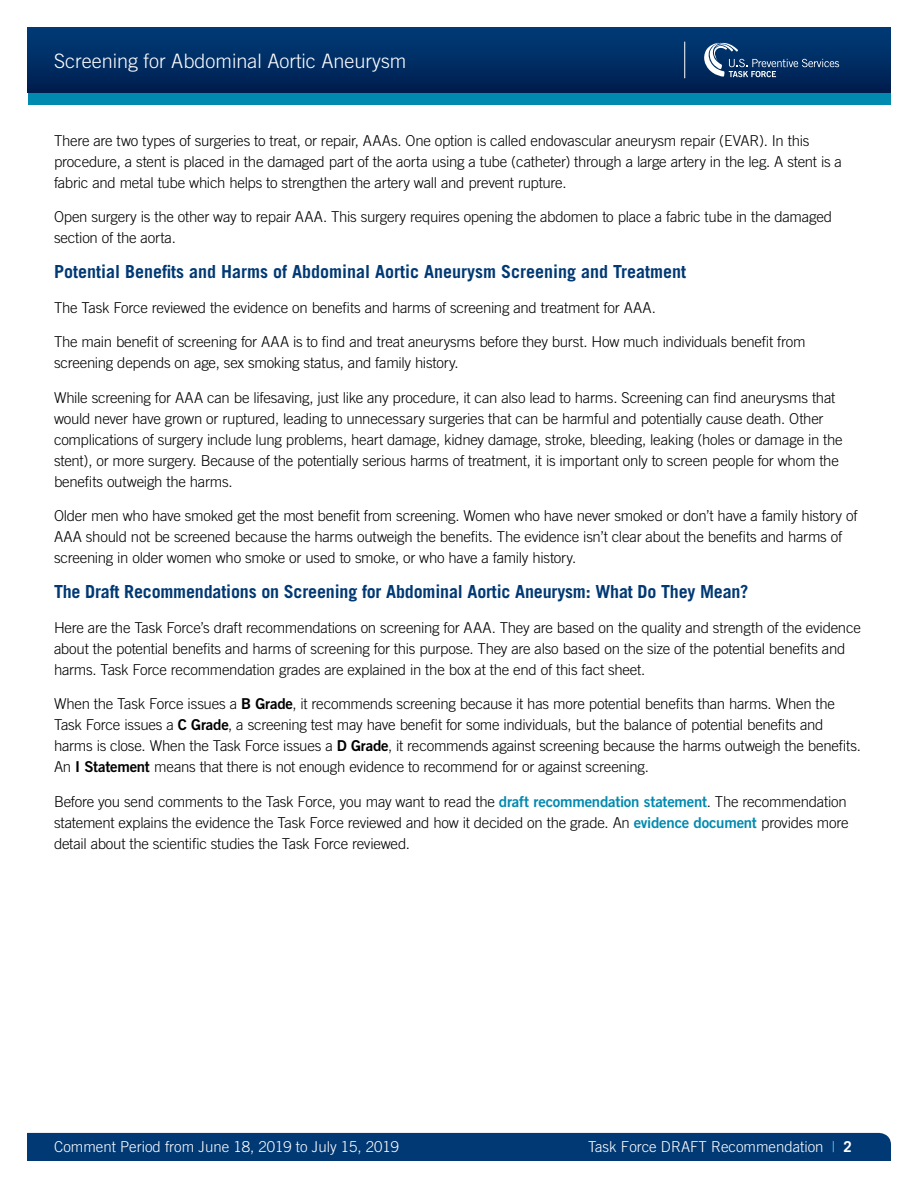
<style>
.page{position:relative;width:918px;height:1188px;background:#fff}
.page>*{position:absolute;margin:0;border:0;box-sizing:border-box;transform-origin:0 0}
.t1{font:300 19.8px "Trade Gothic";color:#fff}
.t2{font:700 18px "Trade Gothic";letter-spacing:-.01em;color:#003974}
.t3{font:300 15px/21px "Trade Gothic";letter-spacing:-.015em;color:#000}
.t4{font:300 15px "Trade Gothic";color:#fff}
.s1{font-family:"Trade Gothic Bold Two";font-weight:400}
.s2{font-family:"Trade Gothic Bold Two";font-weight:400;color:#008ab0}
.s3{color:#74cee2}
.s4{font-weight:700}
</style>
<div class="page">
<div style="left:27px;top:1133px;width:864px;height:28px;background:#003974"></div>
<div style="left:28px;top:27px;width:862px;height:66px;background:linear-gradient(to bottom,#003c79,#001e4f)"></div>
<hr style="left:684px;top:42px;width:1px;height:36px;background:#fff">
<div style="left:28px;top:93px;width:862px;height:12px;background:#008ab0"></div>
<svg style="left:702px;top:43px;width:137px;height:34px;background:#284f7d"></svg>
<h1 class="t1" style="left:54px;top:49px;width:354px">Screening for Abdominal Aortic Aneurysm</h1>
<p class="t3" style="left:54px;top:130px;width:790px">There are two types of surgeries to treat, or repair, AAAs. One option is called endovascular aneurysm repair (EVAR). In this procedure, a stent is placed in the damaged part of the aorta using a tube (catheter) through a large artery in the leg. A stent is a fabric and metal tube which helps to strengthen the artery wall and prevent rupture.</p>
<p class="t3" style="left:54px;top:206px;width:780px">Open surgery is the other way to repair AAA. This surgery requires opening the abdomen to place a fabric tube in the damaged section of the aorta.</p>
<h3 class="t2" style="left:54px;top:261px;width:634px">Potential Benefits and Harms of Abdominal Aortic Aneurysm Screening and Treatment</h3>
<p class="t3" style="left:54px;top:297px;width:604px">The Task Force reviewed the evidence on benefits and harms of screening and treatment for AAA.</p>
<p class="t3" style="left:54px;top:331px;width:753px">The main benefit of screening for AAA is to find and treat aneurysms before they burst. How much individuals benefit from screening depends on age, sex smoking status, and family history.</p>
<p class="t3" style="left:54px;top:387px;width:790px">While screening for AAA can be lifesaving, just like any procedure, it can also lead to harms. Screening can find aneurysms that would never have grown or ruptured, leading to unnecessary surgeries that can be harmful and potentially cause death. Other complications of surgery include lung problems, heart damage, kidney damage, stroke, bleeding, leaking (holes or damage in the stent), or more surgery. Because of the potentially serious harms of treatment, it is important only to screen people for whom the benefits outweigh the harms.</p>
<p class="t3" style="left:54px;top:505px;width:805px">Older men who have smoked get the most benefit from screening. Women who have never smoked or don’t have a family history of<br>AAA should not be screened because the harms outweigh the benefits. The evidence isn’t clear about the benefits and harms of screening in older women who smoke or used to smoke, or who have a family history.</p>
<h3 class="t2" style="left:54px;top:581px;width:696px">The Draft Recommendations on Screening for Abdominal Aortic Aneurysm: What Do They Mean?</h3>
<p class="t3" style="left:54px;top:617px;width:808px">Here are the Task Force’s draft recommendations on screening for AAA. They are based on the quality and strength of the evidence about the potential benefits and harms of screening for this purpose. They are also based on the size of the potential benefits and harms. Task Force recommendation grades are explained in the box at the end of this fact sheet.</p>
<p class="t3" style="left:54px;top:693px;width:809px">When the Task Force issues a <span class="s1">B Grade</span>, it recommends screening because it has more potential benefits than harms. When the Task Force issues a <span class="s1">C Grade</span>, a screening test may have benefit for some individuals, but the balance of potential benefits and harms is close. When the Task Force issues a <span class="s1">D Grade</span>, it recommends against screening because the harms outweigh the benefits.<br>An <span class="s1">I Statement</span> means that there is not enough evidence to recommend for or against screening.</p>
<p class="t3" style="left:54px;top:791px;width:796px">Before you send comments to the Task Force, you may want to read the <span class="s2">draft recommendation statement</span>. The recommendation statement explains the evidence the Task Force reviewed and how it decided on the grade. An <span class="s2">evidence document</span> provides more detail about the scientific studies the Task Force reviewed.</p>
<p class="t4" style="left:54px;top:1138px;width:347px">Comment Period from June 18, 2019 to July 15, 2019</p>
<p class="t4" style="left:588px;top:1138px;width:265px">Task Force DRAFT Recommendation <span class="s3">|</span> <span class="s4">2</span></p>
</div>
